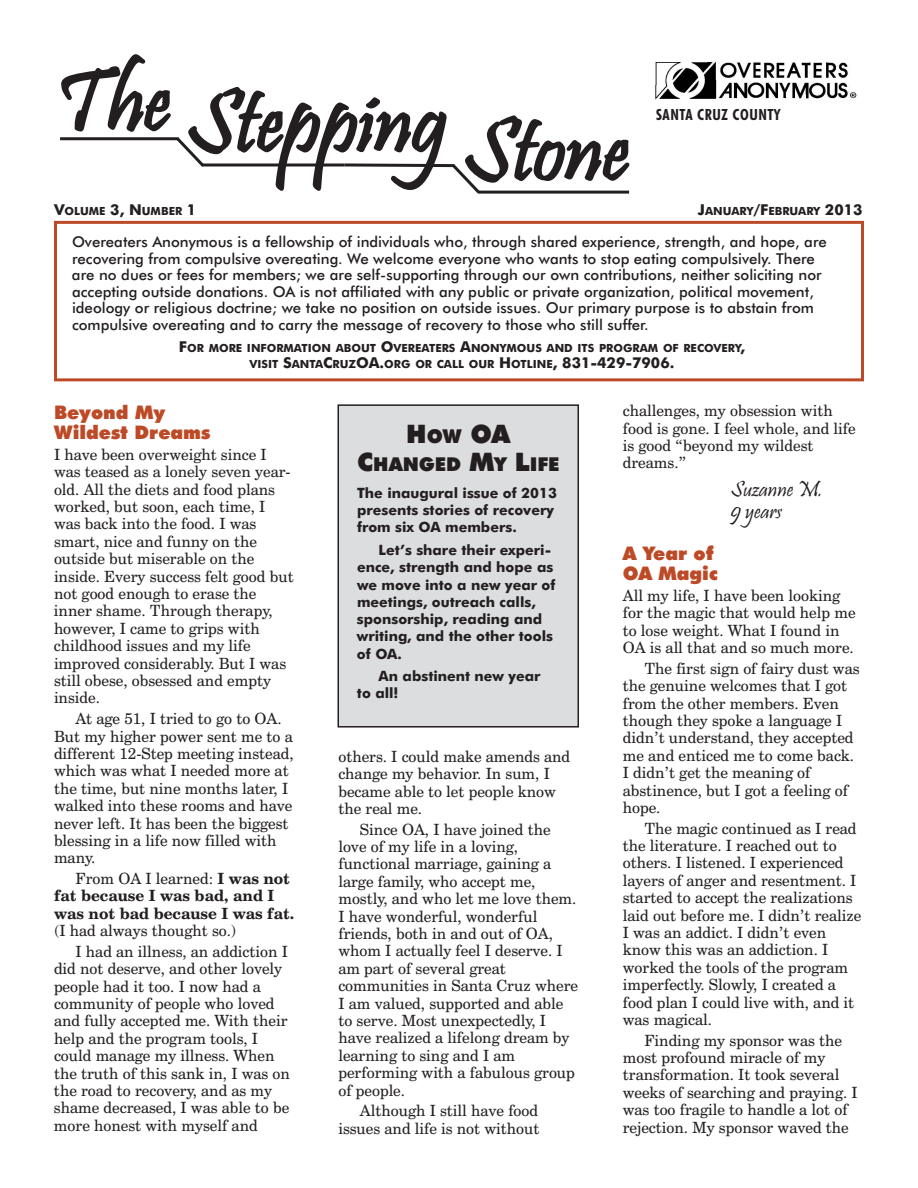
<style>
.page{position:relative;width:918px;height:1188px;background:#fff}
.page>*{position:absolute;margin:0;border:0;box-sizing:border-box;transform-origin:0 0}
.t1{font:90px "Pristina";color:#231f20}
.t2{font:900 25.5px "Futura BT";color:#231f20}
.t3{font:22.5px/22.2px "Pristina";color:#231f20}
.t4{font:900 19.2px "Futura BT";color:#231f20}
.t5{font:900 18.75px/20.2px "Futura BT";color:#bd4a27}
.t6{font:15.45px/17.4px "Century Schoolbook BT";color:#231f20}
.t7{font:700 15.45px/17.4px "Century Schoolbook BT";color:#231f20}
.t8{font:700 condensed 15.45px "Futura BT";letter-spacing:.035em;color:#231f20}
.t9{font:500 15px/16.5px "Futura BT";color:#231f20}
.t10{font:700 14.25px/17.2px "Futura BT";color:#231f20}
.t11{font:700 11.25px/16.5px "Futura BT";color:#231f20;text-align:center}
.s1{font-size:15px}
.s2{font-weight:400}
.s3{font-size:19.2px}
.s4{font-size:25.5px}
</style>
<div class="page">
<div style="left:338px;top:405px;width:240px;height:322px;background:#dcdddf"></div>
<div style="left:338px;top:404px;width:241px;height:324px;border:2px solid #231f20"></div>
<div style="left:54px;top:221px;width:810px;height:160px;border:3px solid #bd4a27"></div>
<hr style="left:60px;top:137px;width:119px;height:3px;background:#231f20">
<hr style="left:202px;top:164px;width:85px;height:3px;background:#231f20">
<hr style="left:287px;top:164px;width:57px;height:3px;background:#231f20">
<hr style="left:478px;top:191px;width:151px;height:3px;background:#231f20">
<img style="left:655px;top:61px;width:202px;height:39px">
<svg style="left:173px;top:137px;width:34px;height:30px"></svg>
<svg style="left:341px;top:163px;width:142px;height:31px"></svg>
<h1 class="t1" style="left:55px;top:66px;width:575px">The Stepping Stone</h1>
<p class="t11" style="left:54px;top:203px;width:144px"><span class="s1">V</span>OLUME <span class="s1">3, N</span>UMBER <span class="s1">1</span></p>
<p class="t11" style="left:698px;top:203px;width:166px"><span class="s1">J</span>ANUARY<span class="s1">/F</span>EBRUARY <span class="s1">2013</span></p>
<p class="t9" style="left:72px;top:234px;width:756px">Overeaters Anonymous is a fellowship of individuals who, through shared experience, strength, and hope, are recovering from compulsive overeating. We welcome everyone who wants to stop eating compulsively. There are no dues or fees for members; we are self-supporting through our own contributions, neither soliciting nor accepting outside donations. OA is not affiliated with any public or private organization, political movement, ideology or religious doctrine; we take no position on outside issues. Our primary purpose is to abstain from compulsive overeating and to carry the message of recovery to those who still suffer.</p>
<p class="t11" style="left:179px;top:340px;width:568px"><span class="s1">F</span>OR MORE INFORMATION ABOUT <span class="s1">O</span>VEREATERS <span class="s1">A</span>NONYMOUS AND ITS PROGRAM OF RECOVERY<span class="s1">,<br></span>VISIT <span class="s1">S</span>ANTA<span class="s1">C</span>RUZ<span class="s1">OA.</span>ORG OR CALL OUR <span class="s1">H</span>OTLINE<span class="s1">, 831-429-7906.</span></p>
<p class="t8" style="left:656px;top:106px;width:125px">SANTA CRUZ COUNTY</p>
<p class="t5" style="left:54px;top:402px;width:158px">Beyond My<br>Wildest Dreams</p>
<p class="t6" style="left:54px;top:446px;width:241px">I have been overweight since I was teased as a lonely seven year&shy;old. All the diets and food plans worked, but soon, each time, I was back into the food. I was smart, nice and funny on the outside but miserable on the inside. Every success felt good but not good enough to erase the inner shame. Through therapy, however, I came to grips with childhood issues and my life improved considerably. But I was still obese, obsessed and empty inside.</p>
<p class="t6" style="left:54px;top:710px;width:241px;text-indent:22px">At age 51, I tried to go to OA.<br>But my higher power sent me to a different 12-Step meeting instead, which was what I needed more at the time, but nine months later, I walked into these rooms and have never left. It has been the biggest blessing in a life now filled with many.</p>
<p class="t7" style="left:54px;top:870px;width:242px;text-indent:22px"><span class="s2">From OA I learned:</span> I was not fat because I was bad, and I was not bad because I was fat.</p>
<p class="t6" style="left:76px;top:920px;width:214px;line-height:20.7px;text-indent:-22px">(I had always thought so.)<br>I had an illness, an addiction I</p>
<p class="t6" style="left:54px;top:960px;width:237px">did not deserve, and other lovely people had it too. I now had a community of people who loved and fully accepted me. With their help and the program tools, I could manage my illness. When the truth of this sank in, I was on the road to recovery, and as my shame decreased, I was able to be more honest with myself and</p>
<h2 class="t2" style="left:406px;top:420px;width:106px">H<span class="s3">OW</span> OA</h2>
<p class="t4" style="left:357px;top:453px;width:204px"><span class="s4">C</span>HANGED <span class="s4">M</span>Y <span class="s4">L</span>IFE</p>
<p class="t10" style="left:357px;top:484px;width:201px">The inaugural issue of 2013 presents stories of recovery from six OA members.</p>
<p class="t10" style="left:357px;top:541px;width:200px;text-indent:22px">Let’s share their experi&shy;ence, strength and hope as we move into a new year of meetings, outreach calls, sponsorship, reading and writing, and the other tools of OA.</p>
<p class="t10" style="left:357px;top:668px;width:185px;text-indent:22px">An abstinent new year to all!</p>
<p class="t6" style="left:338px;top:748px;width:233px">others. I could make amends and change my behavior. In sum, I became able to let people know the real me.</p>
<p class="t6" style="left:338px;top:821px;width:241px;text-indent:22px">Since OA, I have joined the love of my life in a loving, functional marriage, gaining a large family, who accept me, mostly, and who let me love them.<br>I have wonderful, wonderful friends, both in and out of OA, whom I actually feel I deserve. I am part of several great communities in Santa Cruz where<br>I am valued, supported and able to serve. Most unexpectedly, I have realized a lifelong dream by learning to sing and I am performing with a fabulous group of people.</p>
<p class="t6" style="left:338px;top:1102px;width:203px;text-align:right">Although I still have food issues and life is not without</p>
<p class="t6" style="left:623px;top:402px;width:234px">challenges, my obsession with food is gone. I feel whole, and life is good “beyond my wildest dreams.”</p>
<h3 class="t3" style="left:731px;top:477px;width:94px">Suzanne M.<br>9 years</h3>
<p class="t5" style="left:623px;top:543px;width:96px">A Year of<br>OA Magic</p>
<p class="t6" style="left:623px;top:587px;width:234px">All my life, I have been looking for the magic that would help me to lose weight. What I found in<br>OA is all that and so much more.</p>
<p class="t6" style="left:623px;top:660px;width:238px;text-indent:22px">The first sign of fairy dust was the genuine welcomes that I got from the other members. Even though they spoke a language I didn’t understand, they accepted me and enticed me to come back.<br>I didn’t get the meaning of abstinence, but I got a feeling of hope.</p>
<p class="t6" style="left:623px;top:820px;width:240px;text-indent:22px">The magic continued as I read the literature. I reached out to others. I listened. I experienced layers of anger and resentment. I started to accept the realizations laid out before me. I didn’t realize<br>I was an addict. I didn’t even know this was an addiction. I worked the tools of the program imperfectly. Slowly, I created a food plan I could live with, and it was magical.</p>
<p class="t6" style="left:623px;top:1032px;width:236px;text-indent:22px">Finding my sponsor was the most profound miracle of my transformation. It took several weeks of searching and praying. I was too fragile to handle a lot of rejection. My sponsor waved the</p>
</div>
